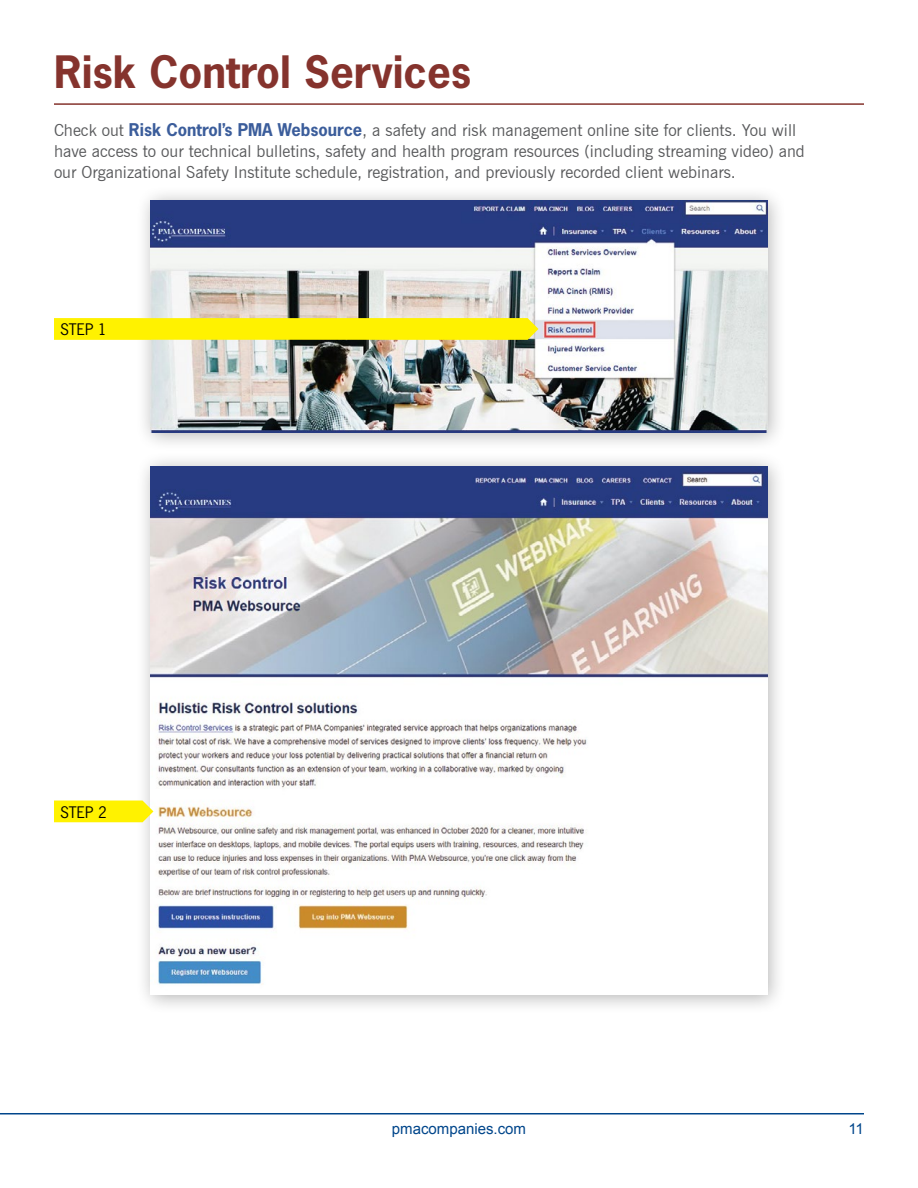
<style>
.page{position:relative;width:918px;height:1188px;background:#fff}
.page>*{position:absolute;margin:0;border:0;box-sizing:border-box;transform-origin:0 0}
.t1{font:700 42px "News Gothic";color:#85332d}
.t2{font:16.5px/21px "News Gothic BT";color:#58595b}
.t3{font:15px "Arial";color:#00468b}
.t4{font:15px "News Gothic";color:#000}
.s1{font-family:"News Gothic";font-weight:700;color:#3b5d9b}
</style>
<div class="page">
<hr style="left:0;top:1113px;width:864px;height:1px;background:#00468b">
<hr style="left:54px;top:103px;width:810px;height:2px;background:#85332d">
<div style="left:135px;top:451px;width:652px;height:563px;background:#000;opacity:.3"></div>
<img style="left:151px;top:467px;width:616px;height:528px">
<div style="left:135px;top:185px;width:652px;height:266px;background:#000;opacity:.3"></div>
<img style="left:151px;top:201px;width:616px;height:231px">
<svg style="left:54px;top:318px;width:484px;height:22px;background:#fdf004"></svg>
<div style="left:54px;top:801px;width:99px;height:21px;background:#fff200"></div>
<h1 class="t1" style="left:54px;top:45px;width:419px">Risk Control Services</h1>
<p class="t2" style="left:54px;top:120px;width:752px">Check out <span class="s1">Risk Control’s PMA Websource</span>, a safety and risk management online site for clients. You will have access to our technical bulletins, safety and health program resources (including streaming video) and our Organizational Safety Institute schedule, registration, and previously recorded client webinars.</p>
<p class="t4" style="left:60px;top:320px;width:48px">STEP 1</p>
<p class="t4" style="left:60px;top:802px;width:48px">STEP 2</p>
<p class="t3" style="left:392px;top:1120px;width:136px">pmacompanies.com</p>
<p class="t3" style="left:848px;top:1120px;width:17px">11</p>
</div>
